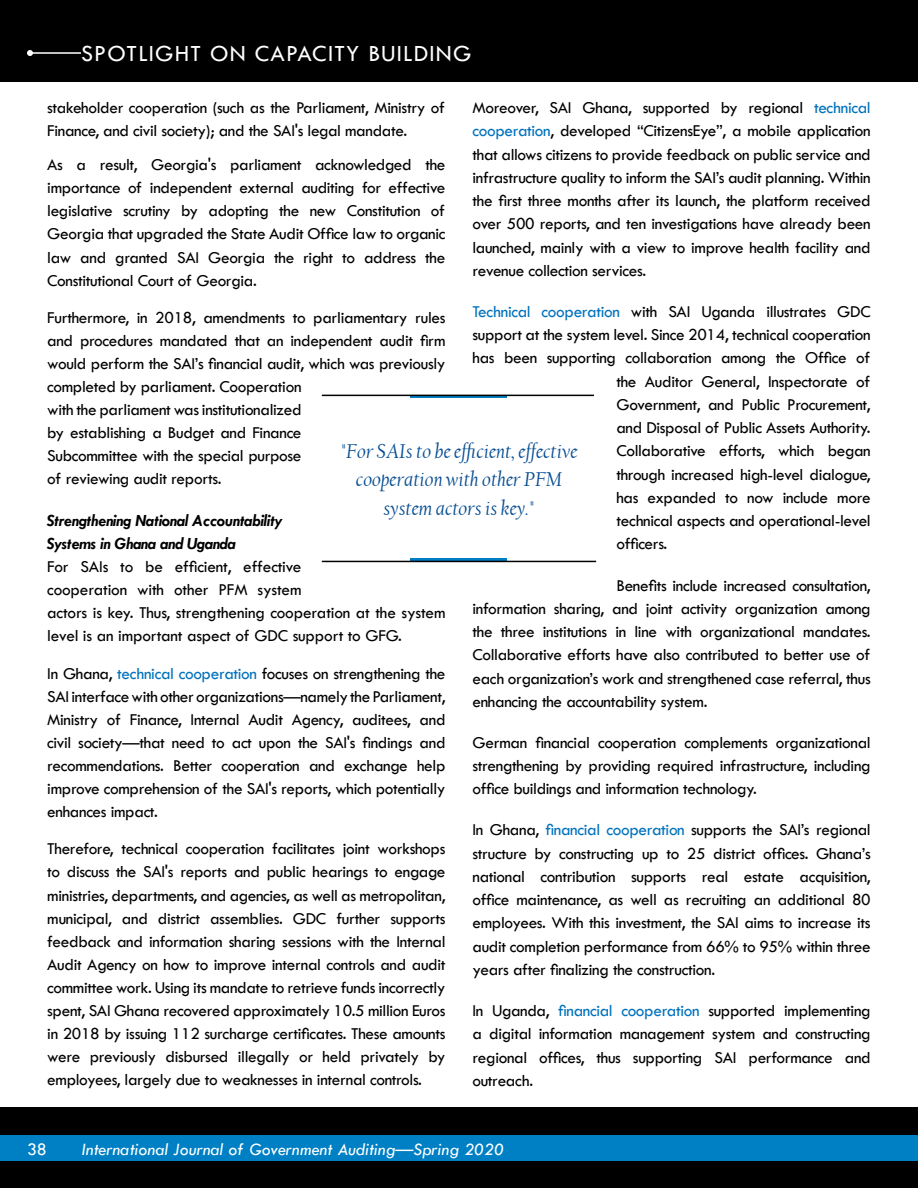
<style>
.page{position:relative;width:918px;height:1188px;background:#fff}
.page>*{position:absolute;margin:0;border:0;box-sizing:border-box;transform-origin:0 0}
.t1{font:24px "Tw Cen";letter-spacing:.05em;color:#fff}
.t2{font:italic 21px/28.5px "Californian FB";color:#074e92;text-align:center}
.t3{font:italic 18px "Tw Cen";color:#fff}
.t4{font:18px "Tw Cen";color:#fff}
.t5{font:17.25px/23.1px "Tw Cen";letter-spacing:-.02em;color:#000;text-align:justify}
.t6{font:italic 700 17.25px/23.1px "Tw Cen";letter-spacing:-.02em;color:#000}
.s1{color:#0072bc}
</style>
<div class="page">
<div style="left:0;top:1107px;width:918px;height:81px;background:#000"></div>
<div style="left:0;top:1135px;width:918px;height:26px;background:#0080c4"></div>
<div style="left:0;top:0;width:918px;height:81px;background:#000"></div>
<hr style="left:30px;top:52px;width:51px;height:2px;background:#fff">
<svg style="left:27px;top:50px;width:6px;height:6px"></svg>
<hr style="left:410px;top:395px;width:97px;height:3px;background:#0080c4">
<hr style="left:322px;top:395px;width:272px;height:1px;background:#000">
<hr style="left:410px;top:558px;width:96px;height:3px;background:#0080c4">
<hr style="left:322px;top:561px;width:274px;height:1px;background:#000">
<p class="t1" style="left:81px;top:39px;width:392px">SPOTLIGHT ON CAPACITY BUILDING</p>
<p class="t5" style="left:47px;top:96px;width:399px">stakeholder cooperation (such as the Parliament, Ministry of<br>Finance, and civil society); and the SAI's legal mandate.</p>
<p class="t5" style="left:47px;top:153px;width:400px">As a result, Georgia's parliament acknowledged the importance of independent external auditing for effective legislative scrutiny by adopting the new Constitution of Georgia that upgraded the State Audit Office law to organic law and granted SAI Georgia the right to address the Constitutional Court of Georgia.</p>
<p class="t5" style="left:47px;top:306px;width:400px;text-align:left">Furthermore, in 2018, amendments to parliamentary rules and procedures mandated that an independent audit firm would perform the SAI’s financial audit, which was previously completed by parliament. Cooperation<br>with the parliament was institutionalized<br>by establishing a Budget and Finance<br>Subcommittee with the special purpose<br>of reviewing audit reports.</p>
<p class="t6" style="left:47px;top:509px;width:237px">Strengthening National Accountability<br>Systems in Ghana and Uganda</p>
<p class="t5" style="left:47px;top:555px;width:400px;text-align:left">For SAIs to be efficient, effective<br>cooperation with other PFM system<br>actors is key. Thus, strengthening cooperation at the system level is an important aspect of GDC support to GFG.</p>
<p class="t5" style="left:47px;top:662px;width:400px">In Ghana, <span class="s1">technical cooperation</span> focuses on strengthening the SAI interface with other organizations—namely the Parliament, Ministry of Finance, Internal Audit Agency, auditees, and civil society—that need to act upon the SAI's findings and recommendations. Better cooperation and exchange help improve comprehension of the SAI's reports, which potentially enhances impact.</p>
<p class="t5" style="left:47px;top:837px;width:400px">Therefore, technical cooperation facilitates joint workshops to discuss the SAI's reports and public hearings to engage ministries, departments, and agencies, as well as metropolitan, municipal, and district assemblies. GDC further supports feedback and information sharing sessions with the Internal Audit Agency on how to improve internal controls and audit committee work. Using its mandate to retrieve funds incorrectly spent, SAI Ghana recovered approximately 10.5 million Euros in 2018 by issuing 112 surcharge certificates. These amounts were previously disbursed illegally or held privately by employees, largely due to weaknesses in internal controls.</p>
<p class="t5" style="left:472px;top:96px;width:400px">Moreover, SAI Ghana, supported by regional <span class="s1">technical cooperation</span>, developed “CitizensEye”, a mobile application that allows citizens to provide feedback on public service and infrastructure quality to inform the SAI’s audit planning. Within the first three months after its launch, the platform received over 500 reports, and ten investigations have already been launched, mainly with a view to improve health facility and revenue collection services.</p>
<p class="t5" style="left:472px;top:300px;width:400px"><span class="s1">Technical cooperation</span> with SAI Uganda illustrates GDC</p>
<p class="t5" style="left:472px;top:323px;width:400px">support at the system level. Since 2014, technical cooperation</p>
<p class="t5" style="left:472px;top:346px;width:399px">has been supporting collaboration among the Office of</p>
<p class="t5" style="left:616px;top:370px;width:255px">the Auditor General, Inspectorate of</p>
<p class="t5" style="left:616px;top:393px;width:256px">Government, and Public Procurement,</p>
<p class="t5" style="left:616px;top:416px;width:256px">and Disposal of Public Assets Authority.</p>
<p class="t5" style="left:616px;top:439px;width:256px">Collaborative efforts, which began</p>
<p class="t5" style="left:616px;top:463px;width:256px">through increased high-level dialogue,</p>
<p class="t5" style="left:616px;top:486px;width:256px">has expanded to now include more</p>
<p class="t5" style="left:616px;top:509px;width:256px">technical aspects and operational-level</p>
<p class="t5" style="left:616px;top:532px;width:52px">officers.</p>
<p class="t5" style="left:472px;top:573px;width:400px;text-indent:144px">Benefits include increased consultation, information sharing, and joint activity organization among the three institutions in line with organizational mandates.<br>Collaborative efforts have also contributed to better use of each organization’s work and strengthened case referral, thus enhancing the accountability system.</p>
<p class="t5" style="left:472px;top:731px;width:400px">German financial cooperation complements organizational strengthening by providing required infrastructure, including office buildings and information technology.</p>
<p class="t5" style="left:472px;top:818px;width:400px">In Ghana, <span class="s1">financial cooperation</span> supports the SAI’s regional structure by constructing up to 25 district offices. Ghana’s national contribution supports real estate acquisition, office maintenance, as well as recruiting an additional 80 employees. With this investment, the SAI aims to increase its audit completion performance from 66% to 95% within three years after finalizing the construction.</p>
<p class="t5" style="left:472px;top:999px;width:400px">In Uganda, <span class="s1">financial cooperation</span> supported implementing a digital information management system and constructing regional offices, thus supporting SAI performance and outreach.</p>
<p class="t2" style="left:340px;top:437px;width:239px">"For SAIs to be efficient, effective cooperation with other PFM system actors is key."</p>
<p class="t4" style="left:27px;top:1139px;width:21px">38</p>
<p class="t3" style="left:81px;top:1139px;width:425px">International Journal of Government Auditing—Spring 2020</p>
</div>
